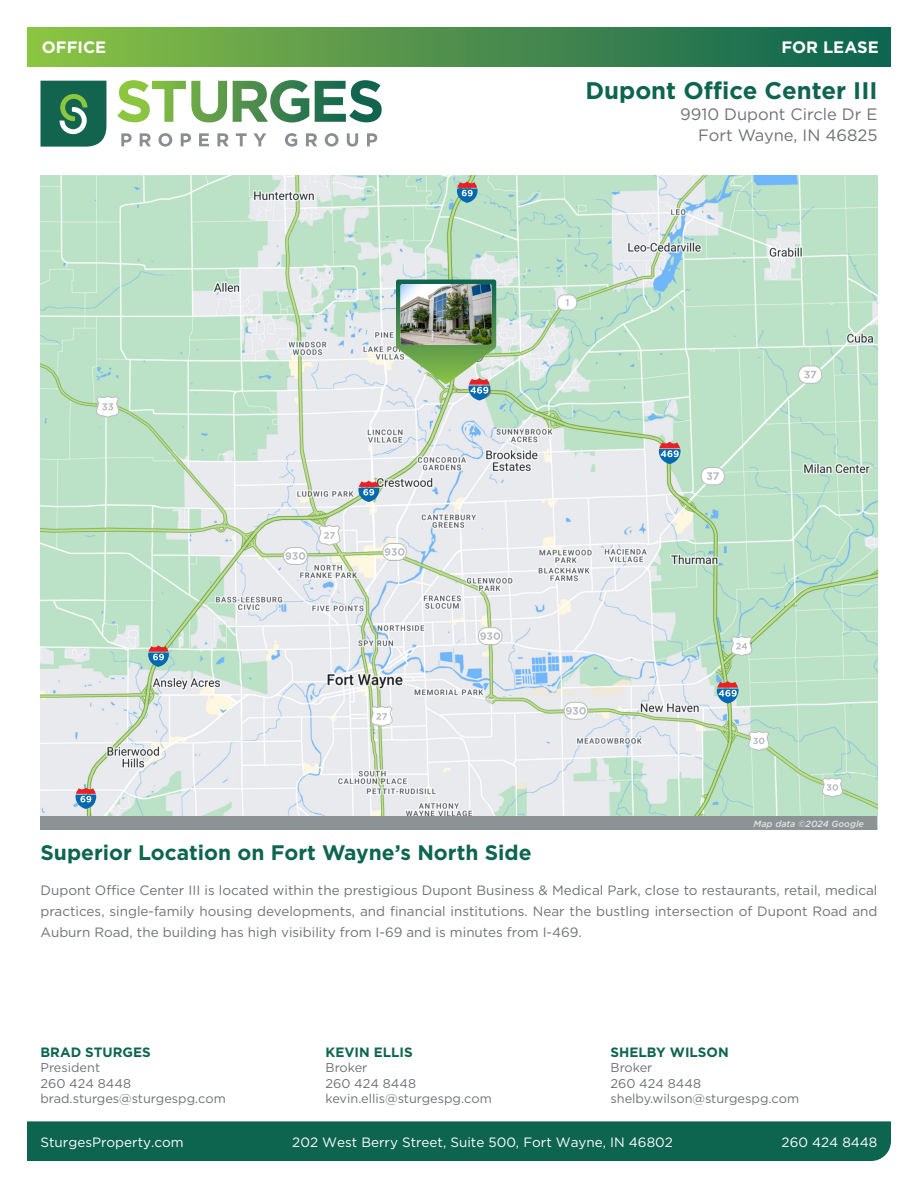
<style>
.page{position:relative;width:918px;height:1188px;background:#fff}
.page>*{position:absolute;margin:0;border:0;box-sizing:border-box;transform-origin:0 0}
.t1{font:700 24px "Gotham";color:#0d6550}
.Copy_-_Secondary_Paragraph{font:700 21px "Gotham";color:#0d6550}
.t2{font:16.5px/21px "Gotham";color:#6f7274;text-align:right}
.t3{font:700 16.5px "Gotham";color:#fff}
.Copy_-_Secondary_Paragraph-2{font:13.5px/21px "Gotham";color:#6f7274;text-align:justify}
.t4{font:13.5px "Gotham";color:#fff}
.t5{font:700 13.5px "Gotham";color:#0d6550}
.t6{font:12.75px/15.3px "Gotham";color:#6f7274}
.t7{font:italic 500 9px "Gotham";color:#e0e3e4}
</style>
<div class="page">
<div style="left:27px;top:1121px;width:864px;height:40px;background:#0d6550"></div>
<svg style="left:40px;top:81px;width:66px;height:66px;background:#2e775c"></svg>
<svg style="left:121px;top:133px;width:11px;height:13px"></svg>
<svg style="left:140px;top:133px;width:11px;height:13px"></svg>
<svg style="left:158px;top:133px;width:14px;height:14px"></svg>
<svg style="left:181px;top:133px;width:10px;height:13px"></svg>
<svg style="left:199px;top:133px;width:10px;height:13px"></svg>
<svg style="left:217px;top:133px;width:12px;height:13px"></svg>
<svg style="left:236px;top:133px;width:11px;height:13px"></svg>
<svg style="left:253px;top:133px;width:13px;height:13px"></svg>
<svg style="left:285px;top:133px;width:12px;height:14px"></svg>
<svg style="left:306px;top:133px;width:11px;height:13px"></svg>
<svg style="left:325px;top:133px;width:14px;height:14px"></svg>
<svg style="left:347px;top:133px;width:11px;height:14px"></svg>
<svg style="left:367px;top:133px;width:10px;height:13px"></svg>
<svg style="left:117px;top:80px;width:265px;height:43px"></svg>
<div style="left:27px;top:27px;width:864px;height:40px;background:linear-gradient(to right,#8dc145,#0d6153)"></div>
<img style="left:40px;top:176px;width:838px;height:640px">
<div style="left:40px;top:816px;width:838px;height:14px;background:#8d9294"></div>
<svg style="left:148px;top:645px;width:21px;height:22px"></svg>
<svg style="left:748px;top:730px;width:22px;height:21px"></svg>
<div style="left:383px;top:543px;width:23px;height:17px;background:#fff;border-radius:8px"></div>
<div style="left:382px;top:543px;width:25px;height:18px;border:1px solid #babdc0;border-radius:8px"></div>
<svg style="left:385px;top:548px;width:20px;height:8px"></svg>
<svg style="left:318px;top:525px;width:23px;height:21px"></svg>
<div style="left:557px;top:295px;width:20px;height:15px;background:#fff;border-radius:7px"></div>
<div style="left:557px;top:295px;width:20px;height:15px;border:1px solid #babdc0;border-radius:7px"></div>
<svg style="left:566px;top:299px;width:3px;height:7px"></svg>
<div style="left:799px;top:366px;width:23px;height:17px;background:#fff;border-radius:8px"></div>
<div style="left:798px;top:366px;width:24px;height:18px;border:1px solid #babdc0;border-radius:8px"></div>
<svg style="left:804px;top:371px;width:12px;height:7px"></svg>
<svg style="left:96px;top:395px;width:23px;height:23px"></svg>
<svg style="left:659px;top:442px;width:22px;height:22px"></svg>
<div style="left:284px;top:548px;width:23px;height:16px;background:#fff;border-radius:8px"></div>
<div style="left:283px;top:547px;width:24px;height:18px;border:1px solid #babdc0;border-radius:8px"></div>
<svg style="left:285px;top:552px;width:20px;height:8px"></svg>
<div style="left:478px;top:628px;width:24px;height:17px;background:#fff;border-radius:8px"></div>
<div style="left:478px;top:627px;width:24px;height:18px;border:1px solid #babdc0;border-radius:8px"></div>
<svg style="left:480px;top:632px;width:20px;height:8px"></svg>
<div style="left:564px;top:702px;width:24px;height:17px;background:#fff;border-radius:8px"></div>
<div style="left:564px;top:702px;width:24px;height:18px;border:1px solid #babdc0;border-radius:8px"></div>
<svg style="left:566px;top:707px;width:20px;height:8px"></svg>
<div style="left:701px;top:467px;width:23px;height:18px;background:#fff;border-radius:8px"></div>
<div style="left:701px;top:467px;width:24px;height:18px;border:1px solid #babdc0;border-radius:8px"></div>
<svg style="left:707px;top:472px;width:12px;height:8px"></svg>
<svg style="left:358px;top:481px;width:21px;height:21px"></svg>
<svg style="left:457px;top:181px;width:21px;height:22px"></svg>
<svg style="left:370px;top:705px;width:23px;height:22px"></svg>
<svg style="left:822px;top:777px;width:21px;height:20px"></svg>
<img style="left:396px;top:280px;width:100px;height:121px">
<svg style="left:717px;top:681px;width:21px;height:23px"></svg>
<svg style="left:731px;top:636px;width:22px;height:20px"></svg>
<svg style="left:76px;top:787px;width:20px;height:22px"></svg>
<p class="t3" style="left:42px;top:37px;width:66px">OFFICE</p>
<p class="t3" style="left:781px;top:37px;width:99px">FOR LEASE</p>
<h1 class="t1" style="left:585px;top:75px;width:294px">Dupont Office Center III</h1>
<p class="t2" style="left:680px;top:104px;width:199px">9910 Dupont Circle Dr E<br>Fort Wayne, IN 46825</p>
<p class="t7" style="left:754px;top:818px;width:112px">Map data ©2024 Google</p>
<p class="Copy_-_Secondary_Paragraph" style="left:40px;top:839px;width:493px">Superior Location on Fort Wayne’s North Side</p>
<p class="Copy_-_Secondary_Paragraph-2" style="left:40px;top:879px;width:839px">Dupont Office Center III is located within the prestigious Dupont Business &amp; Medical Park, close to restaurants, retail, medical practices, single-family housing developments, and financial institutions. Near the bustling intersection of Dupont Road and Auburn Road, the building has high visibility from I-69 and is minutes from I-469.</p>
<p class="t5" style="left:40px;top:1043px;width:112px">BRAD STURGES</p>
<p class="t6" style="left:40px;top:1060px;width:187px">President<br>260 424 8448 brad.sturges@sturgespg.com</p>
<p class="t5" style="left:326px;top:1043px;width:89px">KEVIN ELLIS</p>
<p class="t6" style="left:326px;top:1060px;width:168px">Broker<br>260 424 8448 kevin.ellis@sturgespg.com</p>
<p class="t5" style="left:610px;top:1043px;width:120px">SHELBY WILSON</p>
<p class="t6" style="left:610px;top:1060px;width:190px">Broker<br>260 424 8448 shelby.wilson@sturgespg.com</p>
<p class="t4" style="left:40px;top:1133px;width:145px">SturgesProperty.com</p>
<p class="t4" style="left:292px;top:1133px;width:382px">202 West Berry Street, Suite 500, Fort Wayne, IN 46802</p>
<p class="t4" style="left:782px;top:1133px;width:97px">260 424 8448</p>
</div>
